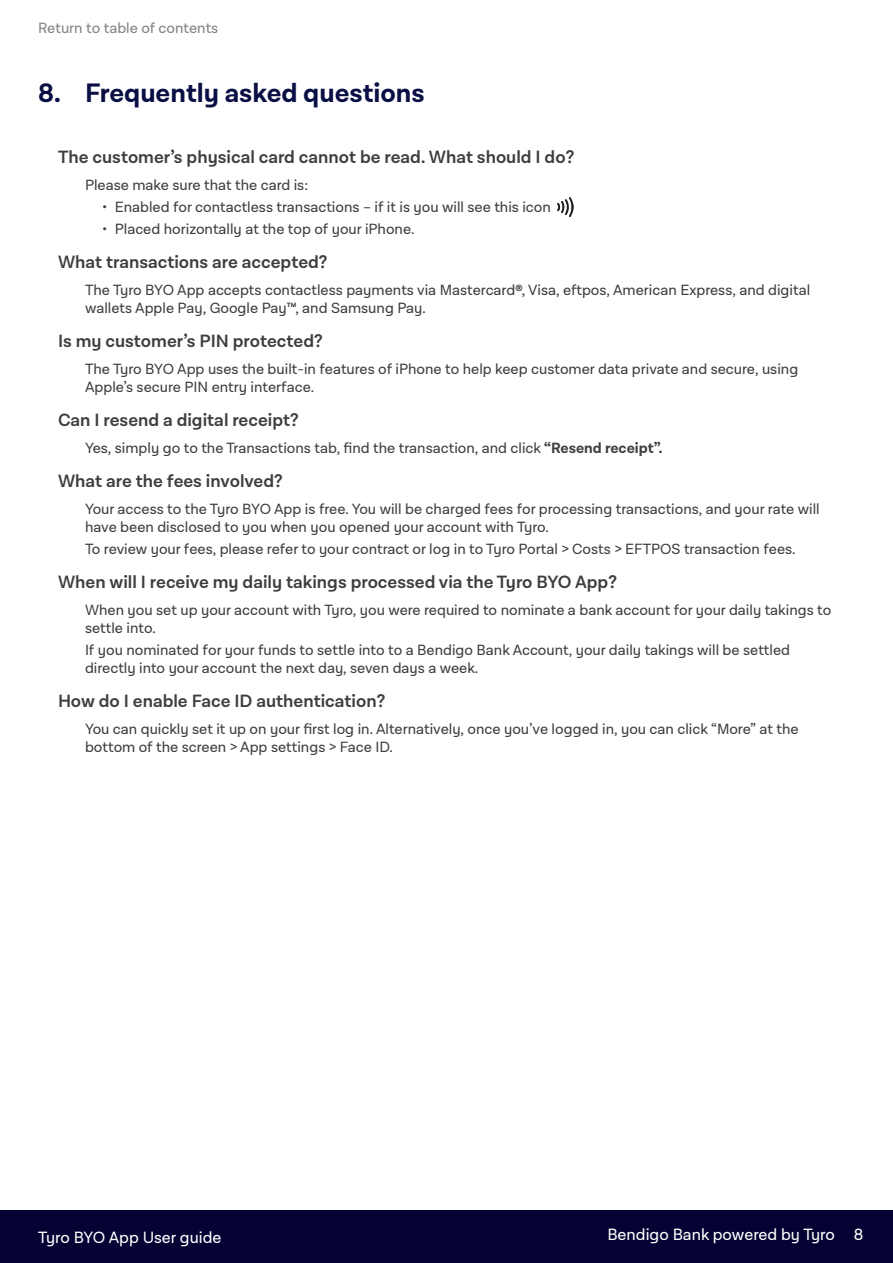
<style>
.page{position:relative;width:893px;height:1263px;background:#fff}
.page>*{position:absolute;margin:0;border:0;box-sizing:border-box;transform-origin:0 0}
.t1{font:700 27px "Lota Grotesque Alt 3";color:#090f44}
.Level_2_-_Section_Su{font:600 18px "Lota Grotesque Alt 3";color:#3e3e3f}
.t2{font:16.5px "Lota Grotesque Alt 3";color:#fff}
.Level_2_-_Subheader{font:15px/18px "Lota Grotesque Alt 3";color:#3e3e3f}
.t3{font:15px "Lota Grotesque Alt 3";color:#808285}
.s1{font-weight:700}
</style>
<div class="page">
<div style="left:0;top:1210px;width:893px;height:53px;background:#050233"></div>
<img style="left:557px;top:197px;width:16px;height:20px">
<p class="t3" style="left:38px;top:20px;width:182px">Return to table of contents</p>
<p class="t1" style="left:38px;top:78px;width:388px">8. Frequently asked questions</p>
<p class="Level_2_-_Section_Su" style="left:58px;top:147px;width:518px">The customer’s physical card cannot be read. What should I do?</p>
<p class="Level_2_-_Subheader" style="left:85px;top:176px;width:225px">Please make sure that the card is:</p>
<p class="Level_2_-_Subheader" style="left:102px;top:198px;width:450px">• Enabled for contactless transactions – if it is you will see this icon</p>
<p class="Level_2_-_Subheader" style="left:102px;top:220px;width:314px">• Placed horizontally at the top of your iPhone.</p>
<p class="Level_2_-_Section_Su" style="left:58px;top:252px;width:271px">What transactions are accepted?</p>
<p class="Level_2_-_Subheader" style="left:85px;top:281px;width:727px">The Tyro BYO App accepts contactless payments via Mastercard®, Visa, eftpos, American Express, and digital wallets Apple Pay, Google Pay™, and Samsung Pay.</p>
<p class="Level_2_-_Section_Su" style="left:58px;top:331px;width:266px">Is my customer’s PIN protected?</p>
<p class="Level_2_-_Subheader" style="left:85px;top:360px;width:715px">The Tyro BYO App uses the built-in features of iPhone to help keep customer data private and secure, using<br>Apple’s secure PIN entry interface.</p>
<p class="Level_2_-_Section_Su" style="left:58px;top:410px;width:242px">Can I resend a digital receipt?</p>
<p class="Level_2_-_Subheader" style="left:85px;top:439px;width:579px">Yes, simply go to the Transactions tab, find the transaction, and click <span class="s1">“Resend receipt”.</span></p>
<p class="Level_2_-_Section_Su" style="left:58px;top:471px;width:226px">What are the fees involved?</p>
<p class="Level_2_-_Subheader" style="left:85px;top:500px;width:736px">Your access to the Tyro BYO App is free. You will be charged fees for processing transactions, and your rate will have been disclosed to you when you opened your account with Tyro.</p>
<p class="Level_2_-_Subheader" style="left:85px;top:540px;width:712px">To review your fees, please refer to your contract or log in to Tyro Portal &gt; Costs &gt; EFTPOS transaction fees.</p>
<p class="Level_2_-_Section_Su" style="left:58px;top:572px;width:560px">When will I receive my daily takings processed via the Tyro BYO App?</p>
<p class="Level_2_-_Subheader" style="left:85px;top:601px;width:748px">When you set up your account with Tyro, you were required to nominate a bank account for your daily takings to settle into.</p>
<p class="Level_2_-_Subheader" style="left:85px;top:641px;width:706px">If you nominated for your funds to settle into to a Bendigo Bank Account, your daily takings will be settled directly into your account the next day, seven days a week.</p>
<p class="Level_2_-_Section_Su" style="left:58px;top:691px;width:329px">How do I enable Face ID authentication?</p>
<p class="Level_2_-_Subheader" style="left:85px;top:720px;width:715px">You can quickly set it up on your first log in. Alternatively, once you’ve logged in, you can click “More” at the bottom of the screen &gt; App settings &gt; Face ID.</p>
<p class="t2" style="left:607px;top:1226px;width:229px">Bendigo Bank powered by Tyro</p>
<p class="t2" style="left:38px;top:1229px;width:185px">Tyro BYO App User guide</p>
<p class="t2" style="left:854px;top:1226px;width:11px">8</p>
</div>
